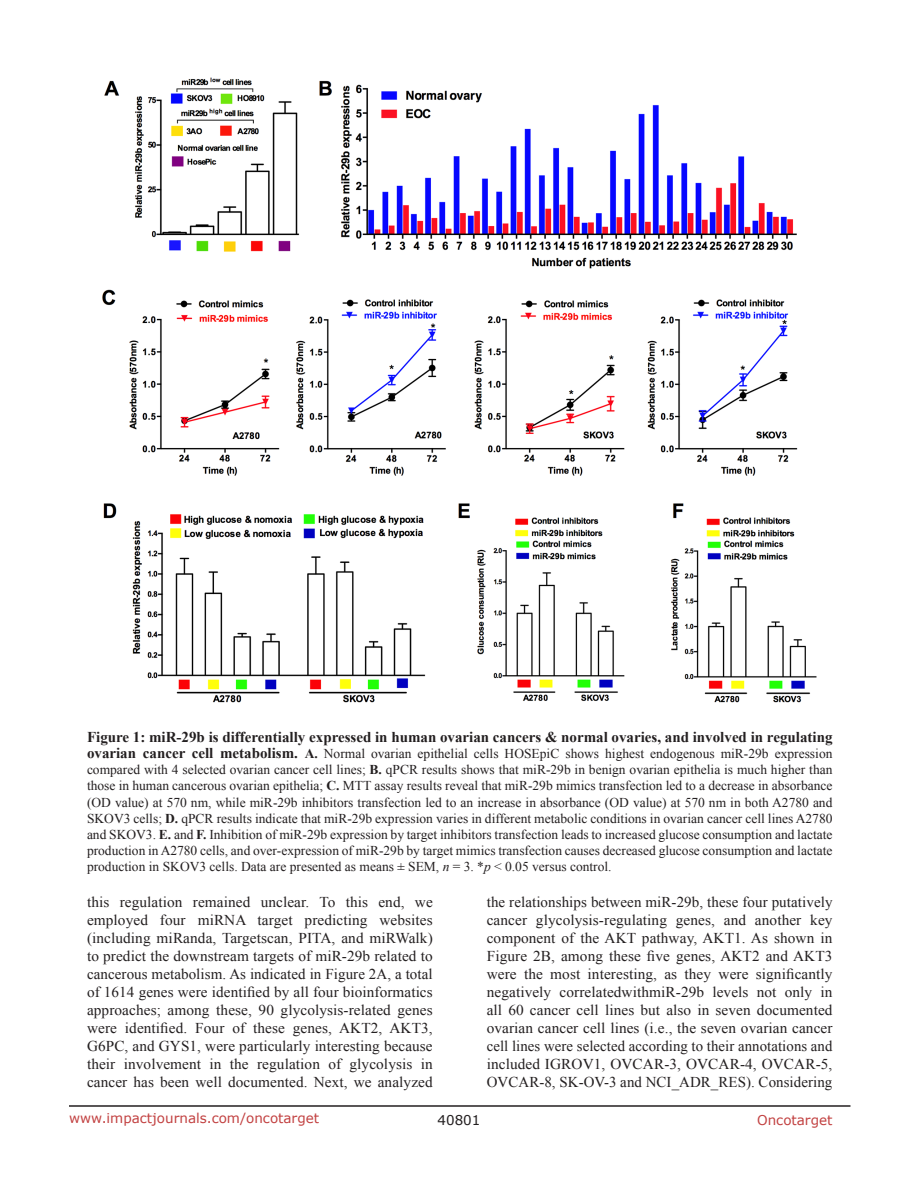
<style>
.page{position:relative;width:918px;height:1188px;background:#fff}
.page>*{position:absolute;margin:0;border:0;box-sizing:border-box;transform-origin:0 0}
.BodyText{font:15px/18px "Times New Roman";letter-spacing:.005em;color:#231f20;text-align:justify}
.FigureText{font:700 15px "Times New Roman";color:#231f20}
.FigureText-2{font:13.5px/16.2px "Times New Roman";color:#231f20;text-align:justify}
.t1{font:13.5px "Verdana";color:#c24141}
.t2{font:13.5px "Verdana";color:#231f20}
.s1{font-weight:700;font-size:15px}
.s2{font-weight:700}
.s3{font-style:italic}
</style>
<div class="page">
<hr style="left:69px;top:1105px;width:781px;height:2px;background:#231f20">
<img style="left:102px;top:77px;width:715px;height:626px">
<p class="FigureText" style="left:87px;top:726px;width:747px">Figure 1: miR-29b is differentially expressed in human ovarian cancers &amp; normal ovaries, and involved in regulating</p>
<p class="FigureText-2" style="left:87px;top:745px;width:747px"><span class="s1">ovarian cancer cell metabolism.</span> <span class="s2">A.</span> Normal ovarian epithelial cells HOSEpiC shows highest endogenous miR-29b expression compared with 4 selected ovarian cancer cell lines; <span class="s2">B.</span> qPCR results shows that miR-29b in benign ovarian epithelia is much higher than those in human cancerous ovarian epithelia; <span class="s2">C.</span> MTT assay results reveal that miR-29b mimics transfection led to a decrease in absorbance (OD value) at 570 nm, while miR-29b inhibitors transfection led to an increase in absorbance (OD value) at 570 nm in both A2780 and SKOV3 cells; <span class="s2">D.</span> qPCR results indicate that miR-29b expression varies in different metabolic conditions in ovarian cancer cell lines A2780 and SKOV3. <span class="s2">E.</span> and <span class="s2">F.</span> Inhibition of miR-29b expression by target inhibitors transfection leads to increased glucose consumption and lactate production in A2780 cells, and over-expression of miR-29b by target mimics transfection causes decreased glucose consumption and lactate production in SKOV3 cells. Data are presented as means ± SEM, <span class="s3">n</span> = 3. *<span class="s3">p</span> &lt; 0.05 versus control.</p>
<p class="BodyText" style="left:87px;top:893px;width:347px">this regulation remained unclear. To this end, we employed four miRNA target predicting websites (including miRanda, Targetscan, PITA, and miRWalk) to predict the downstream targets of miR-29b related to cancerous metabolism. As indicated in Figure 2A, a total of 1614 genes were identified by all four bioinformatics approaches; among these, 90 glycolysis-related genes were identified. Four of these genes, AKT2, AKT3, G6PC, and GYS1, were particularly interesting because their involvement in the regulation of glycolysis in cancer has been well documented. Next, we analyzed</p>
<p class="BodyText" style="left:487px;top:893px;width:347px">the relationships between miR-29b, these four putatively cancer glycolysis-regulating genes, and another key component of the AKT pathway, AKT1. As shown in Figure 2B, among these five genes, AKT2 and AKT3 were the most interesting, as they were significantly negatively correlatedwithmiR-29b levels not only in all 60 cancer cell lines but also in seven documented ovarian cancer cell lines (i.e., the seven ovarian cancer cell lines were selected according to their annotations and included IGROV1, OVCAR-3, OVCAR-4, OVCAR-5, OVCAR-8, SK-OV-3 and NCI_ADR_RES). Considering</p>
<p class="t1" style="left:69px;top:1109px;width:252px">www.impactjournals.com/oncotarget</p>
<p class="t2" style="left:438px;top:1111px;width:44px">40801</p>
<p class="t1" style="left:757px;top:1111px;width:77px">Oncotarget</p>
</div>
